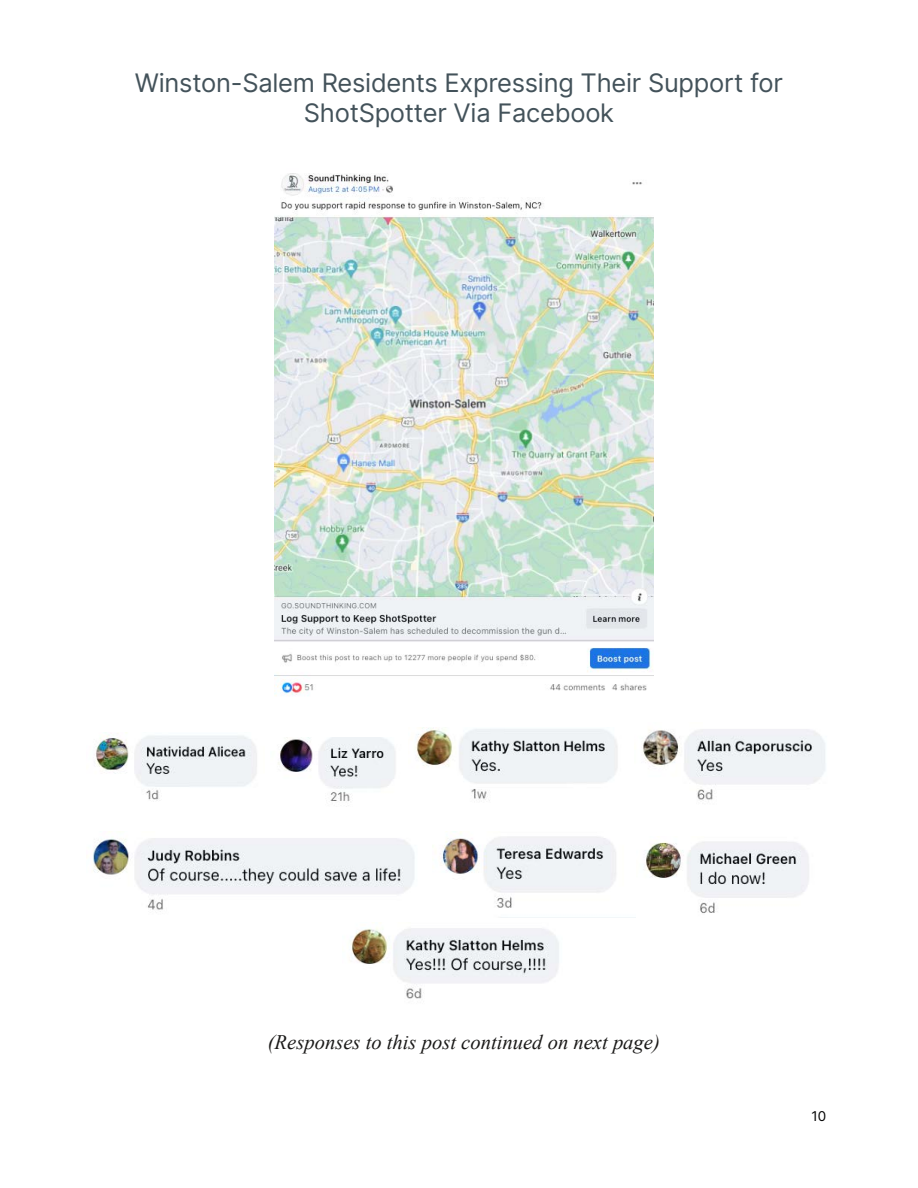
<style>
.page{position:relative;width:918px;height:1188px;background:#fff}
.page>*{position:absolute;margin:0;border:0;box-sizing:border-box;transform-origin:0 0}
.t1{font:25.5px/30px "Inter";letter-spacing:-.01em;color:#43525a;text-align:center}
.t2{font:italic 20.55px "Times New Roman";color:#1a1918}
.t3{font:13.5px "Inter";color:#000}
</style>
<div class="page">
<img style="left:274px;top:173px;width:379px;height:523px">
<img style="left:96px;top:732px;width:161px;height:69px">
<img style="left:278px;top:738px;width:117px;height:63px">
<img style="left:416px;top:727px;width:202px;height:73px">
<img style="left:643px;top:729px;width:183px;height:72px">
<img style="left:93px;top:832px;width:523px;height:80px">
<img style="left:646px;top:841px;width:163px;height:73px">
<img style="left:351px;top:928px;width:208px;height:71px">
<p class="t1" style="left:135px;top:67px;width:650px">Winston-Salem Residents Expressing Their Support for<br>ShotSpotter Via Facebook</p>
<p class="t2" style="left:268px;top:1028px;width:394px">(Responses to this post continued on next page)</p>
<p class="t3" style="left:811px;top:1107px;width:16px">10</p>
</div>
